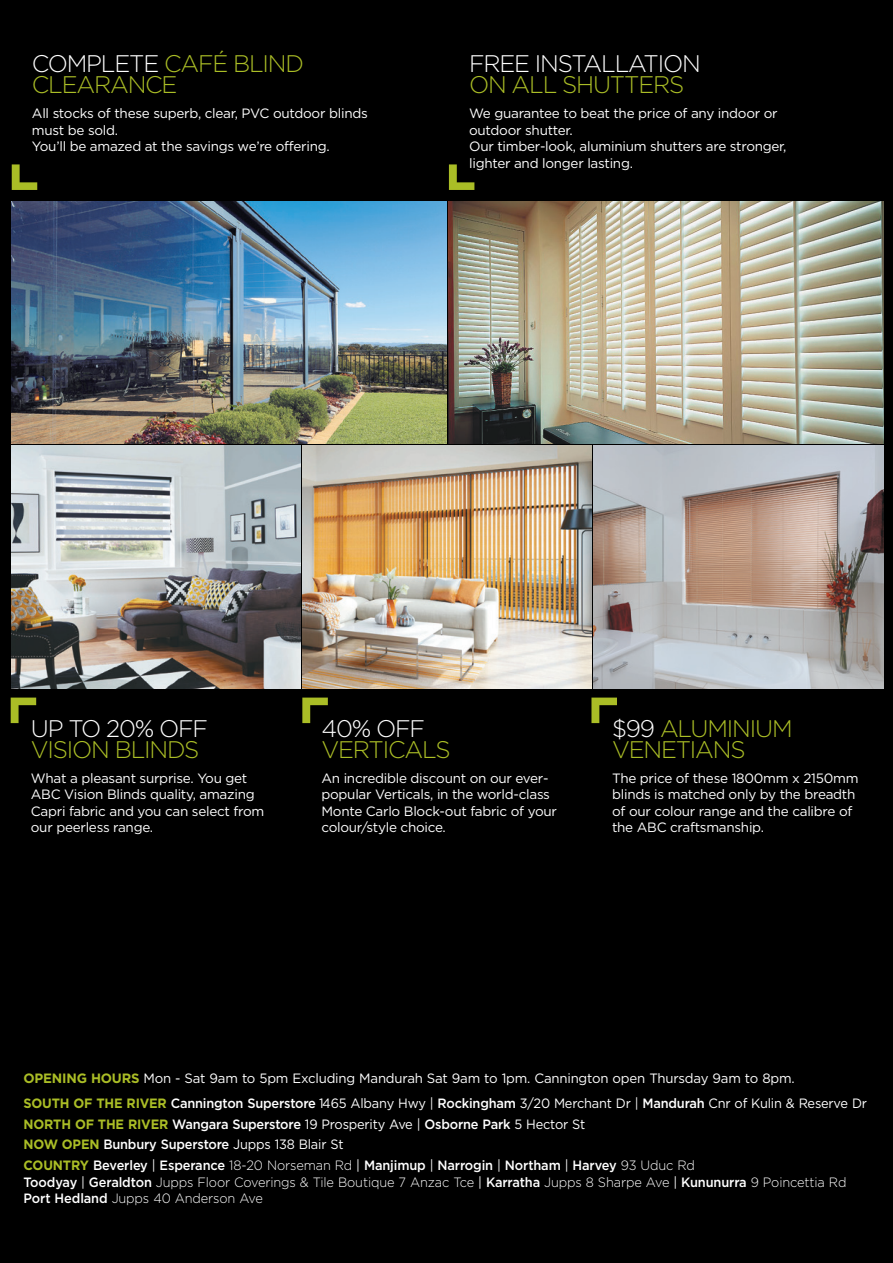
<style>
.page{position:relative;width:893px;height:1263px;background:#000}
.page>*{position:absolute;margin:0;border:0;box-sizing:border-box;transform-origin:0 0}
.t1{font:300 24px/21px "Gotham";letter-spacing:-.05em;color:#aabd26}
.t2{font:300 24px "Gotham";letter-spacing:-.05em;color:#fff}
.t3{font:13.5px/16.5px "Gotham";letter-spacing:-.02em;color:#fff}
.t4{font:500 13.5px/20.7px "Gotham";letter-spacing:-.015em;color:#fff;scale:.95 1}
.t5{font:300 13.5px/16.5px "Gotham";letter-spacing:-.01em;color:#fff;scale:.95 1}
.s1{color:#fff}
.s2{font-weight:700;color:#aabd26}
.s3{font-weight:400}
.s4{font-weight:300}
.s5{font-weight:500}
</style>
<div class="page">
<img style="left:12px;top:445px;width:288px;height:243px">
<img style="left:12px;top:201px;width:435px;height:242px">
<img style="left:302px;top:445px;width:290px;height:243px">
<img style="left:449px;top:201px;width:434px;height:242px">
<img style="left:594px;top:445px;width:289px;height:243px">
<svg style="left:11px;top:697px;width:25px;height:26px"></svg>
<svg style="left:12px;top:164px;width:25px;height:26px"></svg>
<svg style="left:449px;top:164px;width:25px;height:26px"></svg>
<svg style="left:302px;top:697px;width:26px;height:26px"></svg>
<svg style="left:591px;top:697px;width:26px;height:26px"></svg>
<h1 class="t1" style="left:32px;top:53px;width:274px"><span class="s1">COMPLETE</span> CAFÉ BLIND<br>CLEARANCE</h1>
<p class="t3" style="left:32px;top:105px;width:337px">All stocks of these superb, clear, PVC outdoor blinds must be sold.<br>You’ll be amazed at the savings we’re offering.</p>
<h1 class="t2" style="left:469px;top:51px;width:233px">FREE INSTALLATION</h1>
<h1 class="t1" style="left:469px;top:74px;width:217px">ON ALL SHUTTERS</h1>
<p class="t3" style="left:469px;top:105px;width:319px">We guarantee to beat the price of any indoor or outdoor shutter.<br>Our timber-look, aluminium shutters are stronger, lighter and longer lasting.</p>
<h1 class="t2" style="left:31px;top:715px;width:179px">UP TO 20% OFF</h1>
<h1 class="t1" style="left:31px;top:738px;width:170px">VISION BLINDS</h1>
<p class="t3" style="left:31px;top:770px;width:235px">What a pleasant surprise. You get<br>ABC Vision Blinds quality, amazing<br>Capri fabric and you can select from our peerless range.</p>
<h1 class="t2" style="left:321px;top:715px;width:105px">40% OFF</h1>
<h1 class="t1" style="left:321px;top:738px;width:131px">VERTICALS</h1>
<p class="t3" style="left:321px;top:770px;width:237px">An incredible discount on our ever&shy;popular Verticals, in the world-class Monte Carlo Block-out fabric of your colour/style choice.</p>
<h1 class="t1" style="left:612px;top:717px;width:182px"><span class="s1">$99</span> ALUMINIUM<br>VENETIANS</h1>
<p class="t3" style="left:612px;top:770px;width:248px">The price of these 1800mm x 2150mm blinds is matched only by the breadth of our colour range and the calibre of the ABC craftsmanship.</p>
<p class="t3" style="left:24px;top:1070px;width:773px"><span class="s2">OPENING HOURS</span> Mon - Sat 9am to 5pm Excluding Mandurah Sat 9am to 1pm. Cannington open Thursday 9am to 8pm.</p>
<p class="t4" style="left:24px;top:1092px;width:889px"><span class="s2">SOUTH OF THE RIVER</span> Cannington Superstore <span class="s3">1465 Albany Hwy |</span> Rockingham <span class="s3">3/20 Merchant Dr |</span> Mandurah <span class="s3">Cnr of Kulin &amp; Reserve Dr </span><span class="s2">NORTH OF THE RIVER</span> Wangara Superstore <span class="s3">19 Prosperity Ave |</span> Osborne Park <span class="s3">5 Hector St<br></span><span class="s2">NOW OPEN</span> Bunbury Superstore <span class="s3">Jupps 138 Blair St<br></span><span class="s2">COUNTRY</span> Beverley <span class="s3">|</span> Esperance <span class="s4">18-20 Norseman Rd</span> <span class="s3">|</span> Manjimup <span class="s3">|</span> Narrogin <span class="s3">|</span> Northam <span class="s3">|</span> Harvey <span class="s4">93 Uduc Rd</span></p>
<p class="t5" style="left:24px;top:1173px;width:868px"><span class="s5">Toodyay</span> <span class="s3">|</span> <span class="s5">Geraldton</span> Jupps Floor Coverings &amp; Tile Boutique 7 Anzac Tce <span class="s3">|</span> <span class="s5">Karratha</span> Jupps 8 Sharpe Ave <span class="s3">|</span> <span class="s5">Kununurra</span> 9 Poincettia Rd<br><span class="s5">Port Hedland</span> Jupps 40 Anderson Ave</p>
</div>
